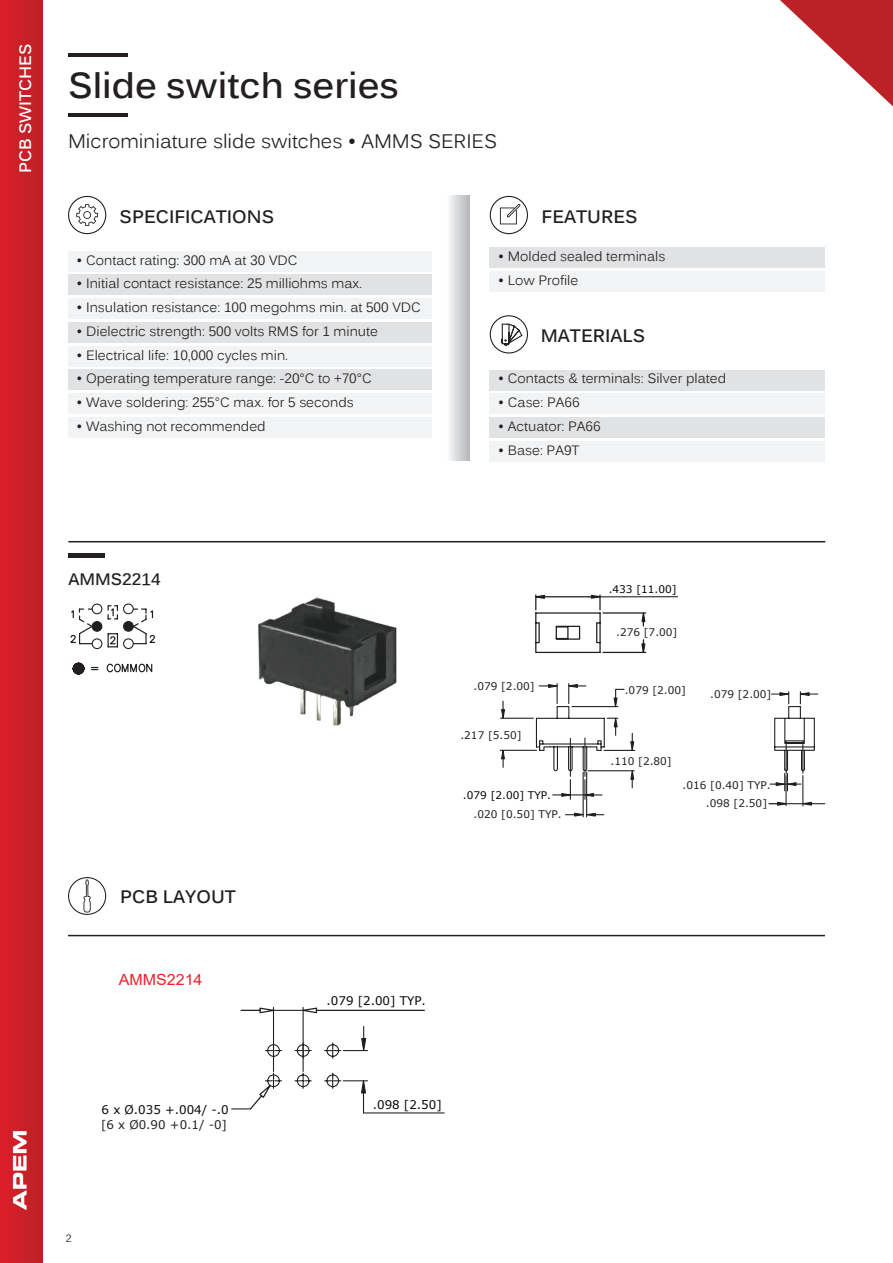
<style>
.page{position:relative;width:893px;height:1263px;background:#fff}
.page>*{position:absolute;margin:0;border:0;box-sizing:border-box;transform-origin:0 0}
.t1{font:700 36px "Kalinga";color:#231f20}
.t2{font:19.5px "Kalinga";color:#231f20}
.t3{font:700 18px "Kalinga";color:#231f20}
.t4{font:700 16.5px "Kalinga";color:#fff}
.t5{font:700 16.5px "Kalinga";color:#231f20}
.t6{font:15.3px "Arial";color:#ee222b;scale:1.04 1}
.texte_ombré_12{font:13.5px "Kalinga";color:#231f20}
.texte_ombré_5{font:13.5px "Kalinga";color:#231f20}
.t7{font:11.85px "Verdana";color:#040503}
.t8{font:11.85px "Verdana";color:#231f20}
.t9{font:10.5px/18px "Verdana";color:#231f20}
.t10{font:10.5px "Verdana";color:#040503}
.t11{font:10.5px "Kalinga";color:#231f20}
</style>
<div class="page">
<svg style="left:780px;top:0;width:113px;height:106px"></svg>
<hr style="left:68px;top:114px;width:59px;height:3px;background:#231f20">
<hr style="left:68px;top:53px;width:59px;height:3px;background:#231f20">
<div style="left:68px;top:251px;width:364px;height:20px;background:#f2f3f4"></div>
<div style="left:68px;top:275px;width:364px;height:20px;background:#e1e2e4"></div>
<div style="left:68px;top:299px;width:364px;height:20px;background:#f2f3f4"></div>
<div style="left:68px;top:322px;width:364px;height:20px;background:#e1e2e4"></div>
<div style="left:68px;top:346px;width:364px;height:20px;background:#f2f3f4"></div>
<div style="left:68px;top:370px;width:364px;height:20px;background:#e1e2e4"></div>
<div style="left:68px;top:394px;width:364px;height:20px;background:#f2f3f4"></div>
<div style="left:68px;top:417px;width:364px;height:20px;background:#f2f3f4"></div>
<svg style="left:68px;top:196px;width:38px;height:38px"></svg>
<div style="left:490px;top:248px;width:335px;height:20px;background:#e1e2e4"></div>
<div style="left:490px;top:271px;width:335px;height:20px;background:#f2f3f4"></div>
<svg style="left:490px;top:196px;width:38px;height:38px"></svg>
<div style="left:490px;top:370px;width:335px;height:20px;background:#e1e2e4"></div>
<div style="left:490px;top:394px;width:335px;height:20px;background:#f2f3f4"></div>
<div style="left:490px;top:417px;width:335px;height:20px;background:#e1e2e4"></div>
<div style="left:490px;top:441px;width:335px;height:20px;background:#f2f3f4"></div>
<svg style="left:490px;top:315px;width:38px;height:38px"></svg>
<div style="left:446px;top:196px;width:24px;height:265px;background:linear-gradient(to right,#fefeff,#b7b8bb)"></div>
<hr style="left:68px;top:541px;width:757px;height:1px;background:#231f20">
<hr style="left:68px;top:554px;width:37px;height:4px;background:#231f20">
<svg style="left:68px;top:877px;width:38px;height:38px"></svg>
<hr style="left:68px;top:935px;width:757px;height:1px;background:#231f20">
<hr style="left:273px;top:1007px;width:1px;height:64px;background:#231f20">
<hr style="left:303px;top:1007px;width:1px;height:64px;background:#231f20">
<svg style="left:296px;top:1007px;width:129px;height:7px"></svg>
<hr style="left:273px;top:1010px;width:30px;height:1px;background:#231f20">
<svg style="left:240px;top:1007px;width:41px;height:7px"></svg>
<svg style="left:232px;top:1026px;width:137px;height:88px"></svg>
<hr style="left:363px;top:1112px;width:81px;height:1px;background:#231f20">
<img style="left:258px;top:597px;width:139px;height:129px">
<svg style="left:535px;top:594px;width:112px;height:60px"></svg>
<svg style="left:499px;top:683px;width:326px;height:135px"></svg>
<hr style="left:600px;top:596px;width:77px;height:1px;background:#231f20">
<hr style="left:785px;top:775px;width:2px;height:31px;background:#231f20">
<hr style="left:802px;top:776px;width:1px;height:30px;background:#231f20">
<svg style="left:70px;top:603px;width:86px;height:72px"></svg>
<div style="left:124px;top:621px;width:9px;height:10px;background:#231f20;border-radius:50%"></div>
<div style="left:123px;top:621px;width:11px;height:11px;border:1px solid #231f20;border-radius:50%"></div>
<div style="left:92px;top:622px;width:10px;height:9px;background:#231f20;border-radius:50%"></div>
<div style="left:92px;top:621px;width:10px;height:11px;border:1px solid #231f20;border-radius:50%"></div>
<div style="left:0;top:0;width:42px;height:1263px;background:linear-gradient(to right,#dc1f28,#bc2127)"></div>
<svg style="left:13px;top:1131px;width:14px;height:79px"></svg>
<p class="t4" style="left:15px;top:173px;width:131px;rotate:-90deg">PCB SWITCHES</p>
<p class="t1" style="left:68px;top:62px;width:332px">Slide switch series</p>
<p class="t2" style="left:68px;top:128px;width:430px">Microminiature slide switches • AMMS SERIES</p>
<p class="t3" style="left:120px;top:205px;width:156px">SPECIFICATIONS</p>
<p class="t3" style="left:542px;top:204px;width:97px">FEATURES</p>
<p class="texte_ombré_12" style="left:77px;top:251px;width:222px">• Contact rating: 300 mA at 30 VDC</p>
<p class="texte_ombré_12" style="left:77px;top:275px;width:287px">• Initial contact resistance: 25 milliohms max.</p>
<p class="texte_ombré_12" style="left:77px;top:299px;width:346px">• Insulation resistance: 100 megohms min. at 500 VDC</p>
<p class="texte_ombré_12" style="left:77px;top:322px;width:303px">• Dielectric strength: 500 volts RMS for 1 minute</p>
<p class="texte_ombré_12" style="left:77px;top:346px;width:213px">• Electrical life: 10,000 cycles min.</p>
<p class="texte_ombré_12" style="left:77px;top:370px;width:297px">• Operating temperature range: -20°C to +70°C</p>
<p class="texte_ombré_12" style="left:77px;top:394px;width:279px">• Wave soldering: 255°C max. for 5 seconds</p>
<p class="texte_ombré_12" style="left:77px;top:417px;width:191px">• Washing not recommended</p>
<p class="texte_ombré_12" style="left:498px;top:248px;width:169px">• Molded sealed terminals</p>
<p class="texte_ombré_12" style="left:498px;top:271px;width:82px">• Low Profile</p>
<p class="t3" style="left:541px;top:323px;width:106px">MATERIALS</p>
<p class="texte_ombré_5" style="left:498px;top:370px;width:229px">• Contacts &amp; terminals: Silver plated</p>
<p class="texte_ombré_5" style="left:498px;top:394px;width:83px">• Case: PA66</p>
<p class="texte_ombré_5" style="left:498px;top:417px;width:104px">• Actuator: PA66</p>
<p class="texte_ombré_5" style="left:498px;top:441px;width:83px">• Base: PA9T</p>
<p class="t5" style="left:68px;top:568px;width:94px">AMMS2214</p>
<p class="t3" style="left:120px;top:885px;width:117px">PCB LAYOUT</p>
<p class="t6" style="left:119px;top:969px;width:82px">AMMS2214</p>
<p class="t7" style="left:102px;top:1101px;width:129px">6 x Ø.035 +.004/ -.0</p>
<p class="t8" style="left:101px;top:1116px;width:127px">[6 x Ø0.90 +0.1/ -0]</p>
<p class="t11" style="left:66px;top:1231px;width:7px">2</p>
<p class="t9" style="left:473px;top:677px;width:63px">.079 [2.00]</p>
<p class="t9" style="left:460px;top:726px;width:63px">.217 [5.50]</p>
<p class="t10" style="left:463px;top:788px;width:90px">.079 [2.00] TYP.</p>
<p class="t9" style="left:474px;top:805px;width:90px">.020 [0.50] TYP.</p>
<p class="t10" style="left:609px;top:582px;width:69px">.433 [11.00]</p>
<p class="t9" style="left:616px;top:623px;width:63px">.276 [7.00]</p>
<p class="t9" style="left:625px;top:681px;width:63px">.079 [2.00]</p>
<p class="t9" style="left:610px;top:752px;width:63px">.110 [2.80]</p>
<p class="t9" style="left:710px;top:685px;width:63px">.079 [2.00]</p>
<p class="t9" style="left:706px;top:776px;width:66px;text-indent:-23px">.016 [0.40] TYP. .098 [2.50]</p>
<p class="t7" style="left:327px;top:993px;width:101px">.079 [2.00] TYP.</p>
<p class="t7" style="left:373px;top:1096px;width:70px">.098 [2.50]</p>
</div>
